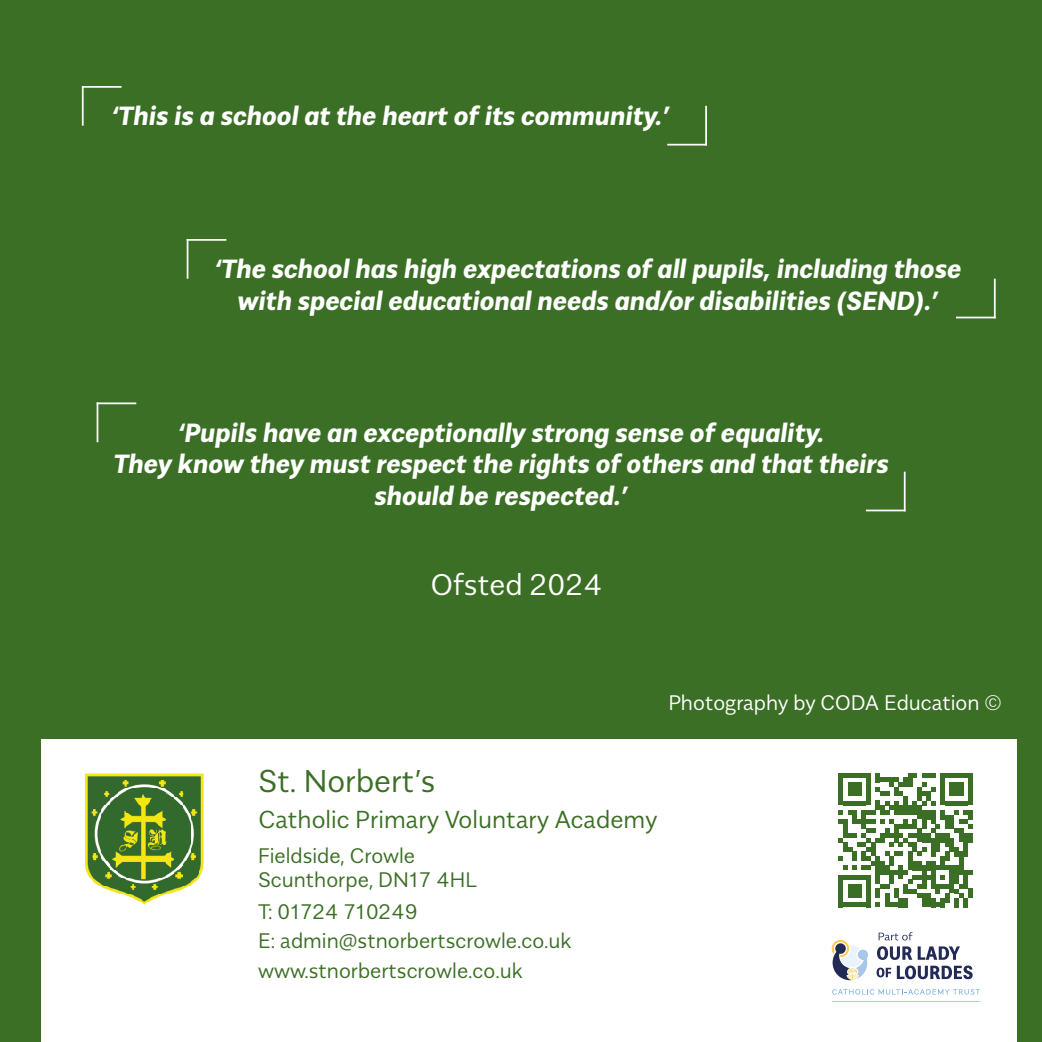
<style>
.page{position:relative;width:1042px;height:1042px;background:#3b6f25}
.page>*{position:absolute;margin:0;border:0;box-sizing:border-box;transform-origin:0 0}
.t1{font:300 31.5px "Alergia Normal";color:#3b6f25}
.t2{font:300 29.75px "Alergia Normal";color:#fff}
.t3{font:italic 700 26.25px/31.5px "Alergia Normal";color:#fff;text-align:center}
.t4{font:300 24.5px "Alergia Normal";color:#3b6f25}
.t5{font:300 21px/29.8px "Alergia Normal";color:#3b6f25}
.t6{font:300 21px "Alergia Normal";color:#fff}
</style>
<div class="page">
<div style="left:41px;top:739px;width:976px;height:303px;background:#fff"></div>
<svg style="left:832px;top:989px;width:148px;height:5px"></svg>
<hr style="left:832px;top:1001px;width:148px;height:1px;background:#a9c7ea">
<svg style="left:831px;top:932px;width:141px;height:49px"></svg>
<hr style="left:82px;top:86px;width:40px;height:2px;background:#fff">
<hr style="left:82px;top:86px;width:2px;height:40px;background:#fff">
<hr style="left:667px;top:144px;width:40px;height:2px;background:#fff">
<hr style="left:705px;top:106px;width:2px;height:40px;background:#fff">
<svg style="left:85px;top:773px;width:119px;height:132px;background:#78984a"></svg>
<hr style="left:187px;top:239px;width:39px;height:2px;background:#fff">
<hr style="left:187px;top:239px;width:1px;height:40px;background:#fff">
<hr style="left:956px;top:317px;width:39px;height:1px;background:#fff">
<hr style="left:994px;top:279px;width:1px;height:39px;background:#fff">
<hr style="left:97px;top:402px;width:39px;height:2px;background:#fff">
<hr style="left:97px;top:402px;width:1px;height:40px;background:#fff">
<hr style="left:866px;top:509px;width:39px;height:2px;background:#fff">
<hr style="left:904px;top:472px;width:1px;height:39px;background:#fff">
<svg style="left:838px;top:773px;width:134px;height:134px"></svg>
<hr style="left:968px;top:888px;width:4px;height:10px;background:#3b6f25">
<p class="t3" style="left:112px;top:98px;width:559px">‘This is a school at the heart of its community.’</p>
<p class="t3" style="left:215px;top:251px;width:748px">‘The school has high expectations of all pupils, including those with special educational needs and/or disabilities (SEND).’</p>
<p class="t3" style="left:113px;top:414px;width:777px">‘Pupils have an exceptionally strong sense of equality.<br>They know they must respect the rights of others and that theirs should be respected.’</p>
<p class="t2" style="left:431px;top:562px;width:173px">Ofsted 2024</p>
<p class="t6" style="left:668px;top:687px;width:335px">Photography by CODA Education ©</p>
<p class="t1" style="left:258px;top:757px;width:179px">St. Norbert’s</p>
<p class="t4" style="left:258px;top:801px;width:400px">Catholic Primary Voluntary Academy</p>
<p class="t5" style="left:258px;top:841px;width:220px;line-height:24.5px">Fieldside, Crowle<br>Scunthorpe, DN17 4HL</p>
<p class="t5" style="left:258px;top:894px;width:315px">T: 01724 710249<br>E: admin@stnorbertscrowle.co.uk www.stnorbertscrowle.co.uk</p>
</div>
